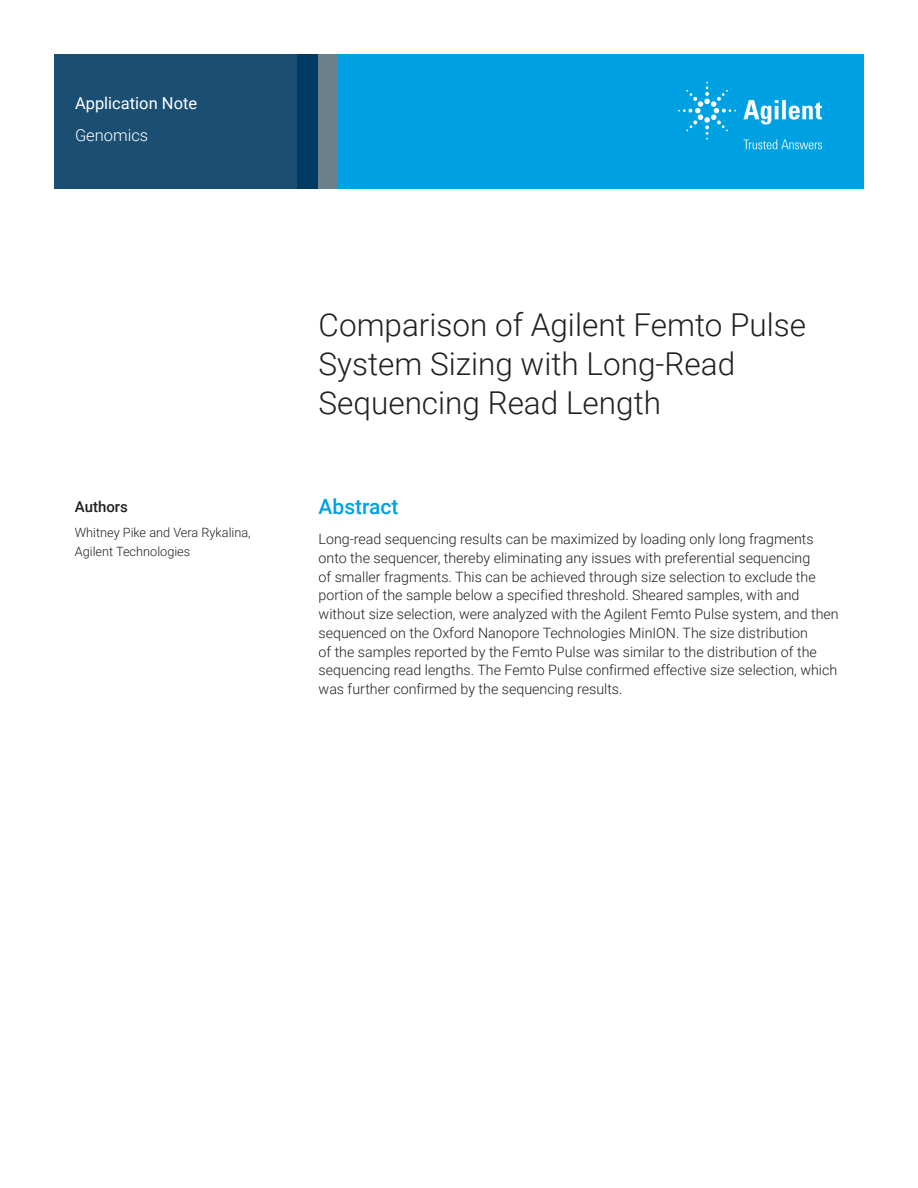
<style>
.page{position:relative;width:918px;height:1188px;background:#fff}
.page>*{position:absolute;margin:0;border:0;box-sizing:border-box;transform-origin:0 0}
.DATA_headline{font:300 31.5px/39px "Roboto";color:#231f20}
.DATA_subhead_large_b{font:500 21px "Roboto";color:#00a1e3}
.DATA_header{font:16.5px "Roboto";color:#fff}
.DATA_header-2{font:300 16.5px "Roboto";color:#fff}
.DATA_author_title{font:500 15px "Roboto";color:#231f20}
.DATA_opener_text{font:300 14.25px/18.8px "Roboto";color:#231f20}
.DATA_author_name___i{font:300 12.75px/18.8px "Roboto";color:#231f20}
</style>
<div class="page">
<div style="left:297px;top:54px;width:567px;height:135px;background:#00a1e3"></div>
<div style="left:54px;top:54px;width:243px;height:135px;background:#1a4e72"></div>
<div style="left:317px;top:54px;width:21px;height:135px;background:#6b808c"></div>
<div style="left:297px;top:54px;width:20px;height:135px;background:#003a63"></div>
<svg style="left:743px;top:100px;width:79px;height:25px"></svg>
<svg style="left:678px;top:82px;width:58px;height:58px"></svg>
<svg style="left:744px;top:140px;width:78px;height:9px"></svg>
<p class="DATA_header" style="left:75px;top:91px;width:124px">Application Note</p>
<p class="DATA_header-2" style="left:75px;top:124px;width:75px">Genomics</p>
<p class="DATA_author_title" style="left:75px;top:496px;width:55px">Authors</p>
<p class="DATA_author_name___i" style="left:75px;top:523px;width:177px">Whitney Pike and Vera Rykalina,<br>Agilent Technologies</p>
<p class="DATA_headline" style="left:319px;top:304px;width:489px">Comparison of Agilent Femto Pulse<br>System Sizing with Long-Read<br>Sequencing Read Length</p>
<p class="DATA_subhead_large_b" style="left:319px;top:491px;width:82px">Abstract</p>
<p class="DATA_opener_text" style="left:319px;top:529px;width:522px">Long-read sequencing results can be maximized by loading only long fragments onto the sequencer, thereby eliminating any issues with preferential sequencing<br>of smaller fragments. This can be achieved through size selection to exclude the portion of the sample below a specified threshold. Sheared samples, with and without size selection, were analyzed with the Agilent Femto Pulse system, and then sequenced on the Oxford Nanopore Technologies MinION. The size distribution<br>of the samples reported by the Femto Pulse was similar to the distribution of the sequencing read lengths. The Femto Pulse confirmed effective size selection, which was further confirmed by the sequencing results.</p>
</div>
